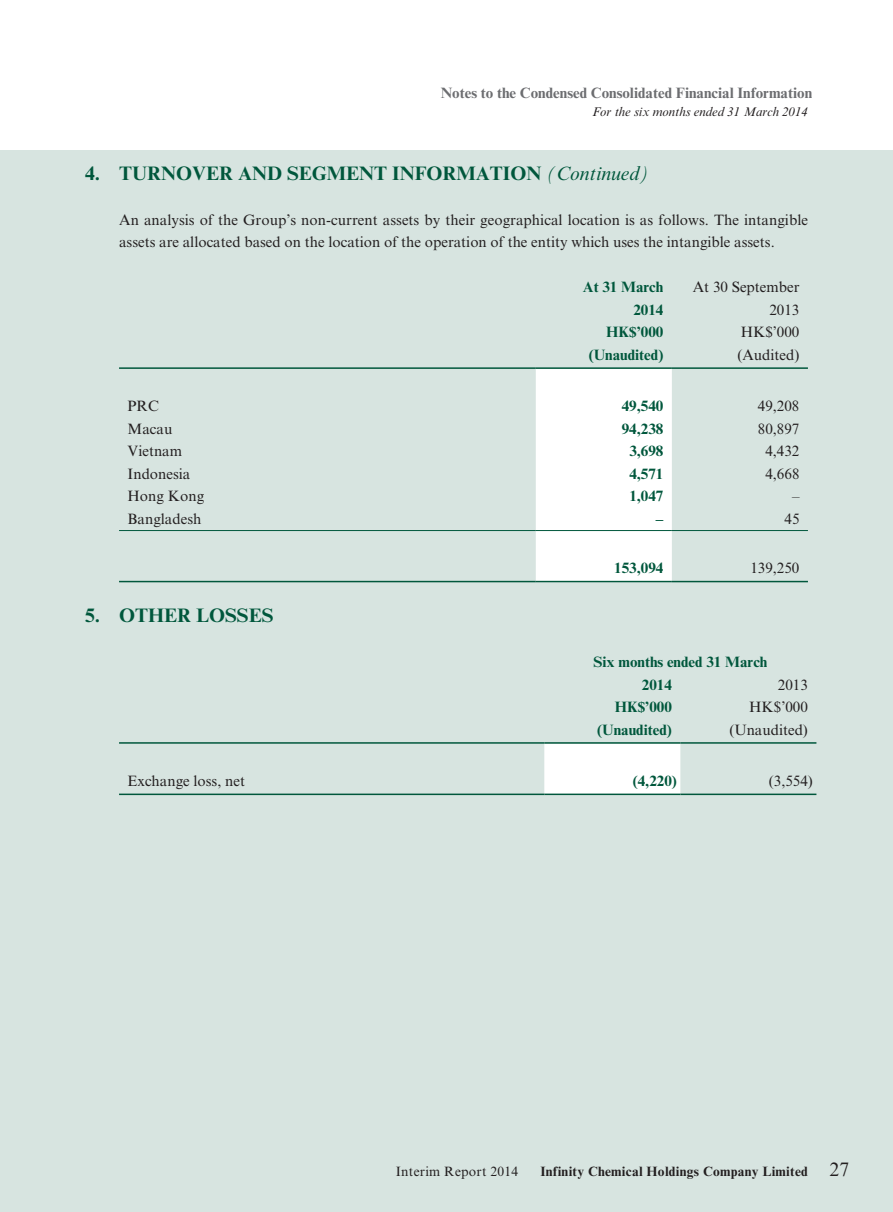
<style>
.page{position:relative;width:893px;height:1212px;background:#fff}
.page>*{position:absolute;margin:0;border:0;box-sizing:border-box;transform-origin:0 0}
.t1{font:700 19.5px "Times New Roman MT Std";color:#00573c}
.t2{font:15px/22.5px "Times New Roman MT Std";color:#231f20}
.t3{font:700 15px/22.5px "Times New Roman MT Std";color:#00573c;text-align:right}
.t4{font:700 15px "Times New Roman MT Std";color:#6c6d70}
.t5{font:700 13.5px "Times New Roman MT Std";letter-spacing:.02em;color:#231f20}
.t6{font:13.5px "Times New Roman MT Std";letter-spacing:.02em;color:#231f20}
.t7{font:italic 12.75px "Times New Roman MT Std";color:#231f20}
.s1{font-weight:400;font-style:italic}
.s2{font-weight:400;font-size:19.5px}
</style>
<div class="page">
<div style="left:0;top:151px;width:893px;height:1061px;background:#d7e4e0"></div>
<div style="left:536px;top:369px;width:136px;height:211px;background:#fff"></div>
<hr style="left:119px;top:367px;width:417px;height:2px;background:#00573c">
<hr style="left:536px;top:367px;width:136px;height:2px;background:#00573c">
<hr style="left:672px;top:367px;width:136px;height:2px;background:#00573c">
<hr style="left:119px;top:530px;width:417px;height:1px;background:#00573c">
<hr style="left:536px;top:530px;width:136px;height:1px;background:#00573c">
<hr style="left:672px;top:530px;width:136px;height:1px;background:#00573c">
<hr style="left:119px;top:581px;width:417px;height:1px;background:#00573c">
<hr style="left:536px;top:581px;width:136px;height:1px;background:#00573c">
<hr style="left:672px;top:581px;width:136px;height:1px;background:#00573c">
<div style="left:544px;top:744px;width:136px;height:49px;background:#fff"></div>
<hr style="left:119px;top:742px;width:425px;height:2px;background:#00573c">
<hr style="left:544px;top:742px;width:136px;height:2px;background:#00573c">
<hr style="left:680px;top:742px;width:136px;height:2px;background:#00573c">
<hr style="left:119px;top:793px;width:425px;height:2px;background:#00573c">
<hr style="left:544px;top:793px;width:136px;height:2px;background:#00573c">
<hr style="left:680px;top:793px;width:136px;height:2px;background:#00573c">
<p class="t4" style="left:441px;top:84px;width:373px">Notes to the Condensed Consolidated Financial Information</p>
<p class="t7" style="left:592px;top:104px;width:217px">For the six months ended 31 March 2014</p>
<h1 class="t1" style="left:85px;top:161px;width:565px">4. TURNOVER AND SEGMENT INFORMATION <span class="s1">(Continued)</span></h1>
<p class="t2" style="left:119px;top:209px;width:690px">An analysis of the Group’s non-current assets by their geographical location is as follows. The intangible assets are allocated based on the location of the operation of the entity which uses the intangible assets.</p>
<p class="t3" style="left:583px;top:276px;width:82px">At 31 March<br>2014</p>
<p class="t2" style="left:693px;top:276px;width:108px;text-align:right">At 30 September<br>2013</p>
<p class="t3" style="left:606px;top:321px;width:59px">HK$’000</p>
<p class="t2" style="left:741px;top:321px;width:60px">HK$’000</p>
<p class="t3" style="left:589px;top:343px;width:76px">(Unaudited)</p>
<p class="t2" style="left:737px;top:344px;width:64px">(Audited)</p>
<p class="t2" style="left:128px;top:395px;width:33px">PRC</p>
<p class="t3" style="left:622px;top:395px;width:43px">49,540</p>
<p class="t2" style="left:758px;top:395px;width:43px">49,208</p>
<p class="t2" style="left:128px;top:417px;width:46px">Macau</p>
<p class="t3" style="left:622px;top:417px;width:43px">94,238</p>
<p class="t2" style="left:758px;top:417px;width:43px">80,897</p>
<p class="t2" style="left:128px;top:440px;width:56px">Vietnam</p>
<p class="t3" style="left:629px;top:440px;width:36px">3,698</p>
<p class="t2" style="left:765px;top:440px;width:36px">4,432</p>
<p class="t2" style="left:128px;top:462px;width:64px">Indonesia</p>
<p class="t3" style="left:629px;top:462px;width:36px">4,571</p>
<p class="t2" style="left:765px;top:462px;width:36px">4,668</p>
<p class="t2" style="left:128px;top:485px;width:78px">Hong Kong</p>
<p class="t3" style="left:629px;top:485px;width:36px">1,047</p>
<p class="t2" style="left:792px;top:485px;width:9px">–</p>
<p class="t2" style="left:128px;top:507px;width:75px">Bangladesh</p>
<p class="t3" style="left:656px;top:507px;width:9px">–</p>
<p class="t2" style="left:784px;top:507px;width:16px">45</p>
<p class="t3" style="left:614px;top:557px;width:51px">153,094</p>
<p class="t2" style="left:750px;top:557px;width:51px">139,250</p>
<h1 class="t1" style="left:85px;top:603px;width:190px">5. OTHER LOSSES</h1>
<p class="t3" style="left:642px;top:651px;width:127px;text-align:left;text-indent:-49px">Six months ended 31 March<br>2014</p>
<p class="t2" style="left:778px;top:673px;width:31px">2013</p>
<p class="t3" style="left:615px;top:696px;width:59px">HK$’000</p>
<p class="t2" style="left:749px;top:696px;width:60px">HK$’000</p>
<p class="t3" style="left:597px;top:718px;width:76px">(Unaudited)</p>
<p class="t2" style="left:729px;top:718px;width:80px">(Unaudited)</p>
<p class="t2" style="left:128px;top:770px;width:119px">Exchange loss, net</p>
<p class="t3" style="left:633px;top:769px;width:46px">(4,220)</p>
<p class="t2" style="left:769px;top:770px;width:46px">(3,554)</p>
<p class="t6" style="left:396px;top:1163px;width:124px">Interim Report 2014</p>
<p class="t5" style="left:540px;top:1163px;width:310px">Infinity Chemical Holdings Company Limited <span class="s2">27</span></p>
</div>
